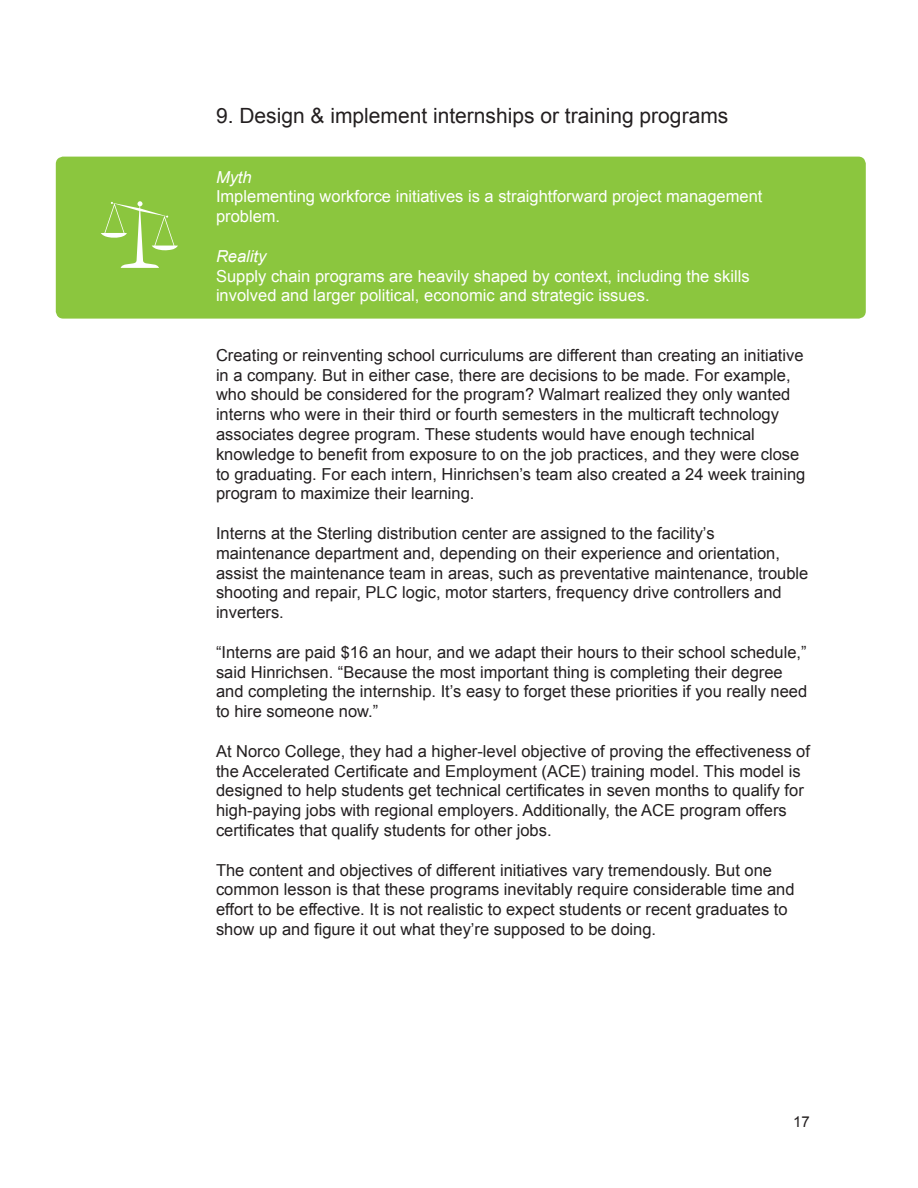
<style>
.page{position:relative;width:918px;height:1188px;background:#fff}
.page>*{position:absolute;margin:0;border:0;box-sizing:border-box;transform-origin:0 0}
.t1{font:21px "Arial";color:#231f20}
.t2{font:16.5px/19.8px "Arial";color:#231f20}
.t3{font:16.5px/19.8px "Arial";color:#fff}
.t4{font:italic 16.5px "Arial";color:#fff}
.t5{font:15px "Arial";color:#231f20}
</style>
<div class="page">
<div style="left:56px;top:157px;width:810px;height:162px;background:#8bc63e;border-radius:8px"></div>
<svg style="left:101px;top:201px;width:77px;height:67px"></svg>
<p class="t1" style="left:216px;top:102px;width:514px">9. Design &amp; implement internships or training programs</p>
<p class="t4" style="left:216px;top:166px;width:37px">Myth</p>
<p class="t3" style="left:216px;top:187px;width:548px">Implementing workforce initiatives is a straightforward project management problem.</p>
<p class="t4" style="left:216px;top:245px;width:52px">Reality</p>
<p class="t3" style="left:216px;top:266px;width:535px">Supply chain programs are heavily shaped by context, including the skills involved and larger political, economic and strategic issues.</p>
<p class="t2" style="left:216px;top:345px;width:591px">Creating or reinventing school curriculums are different than creating an initiative in a company. But in either case, there are decisions to be made. For example, who should be considered for the program? Walmart realized they only wanted interns who were in their third or fourth semesters in the multicraft technology associates degree program. These students would have enough technical knowledge to benefit from exposure to on the job practices, and they were close to graduating. For each intern, Hinrichsen’s team also created a 24 week training program to maximize their learning.</p>
<p class="t2" style="left:216px;top:524px;width:594px">Interns at the Sterling distribution center are assigned to the facility’s maintenance department and, depending on their experience and orientation, assist the maintenance team in areas, such as preventative maintenance, trouble shooting and repair, PLC logic, motor starters, frequency drive controllers and inverters.</p>
<p class="t2" style="left:216px;top:642px;width:593px">“Interns are paid $16 an hour, and we adapt their hours to their school schedule,” said Hinrichsen. “Because the most important thing is completing their degree and completing the internship. It’s easy to forget these priorities if you really need to hire someone now.”</p>
<p class="t2" style="left:216px;top:741px;width:595px">At Norco College, they had a higher-level objective of proving the effectiveness of the Accelerated Certificate and Employment (ACE) training model. This model is designed to help students get technical certificates in seven months to qualify for high-paying jobs with regional employers. Additionally, the ACE program offers certificates that qualify students for other jobs.</p>
<p class="t2" style="left:216px;top:860px;width:580px">The content and objectives of different initiatives vary tremendously. But one common lesson is that these programs inevitably require considerable time and effort to be effective. It is not realistic to expect students or recent graduates to show up and figure it out what they’re supposed to be doing.</p>
<p class="t5" style="left:793px;top:1112px;width:18px">17</p>
</div>
